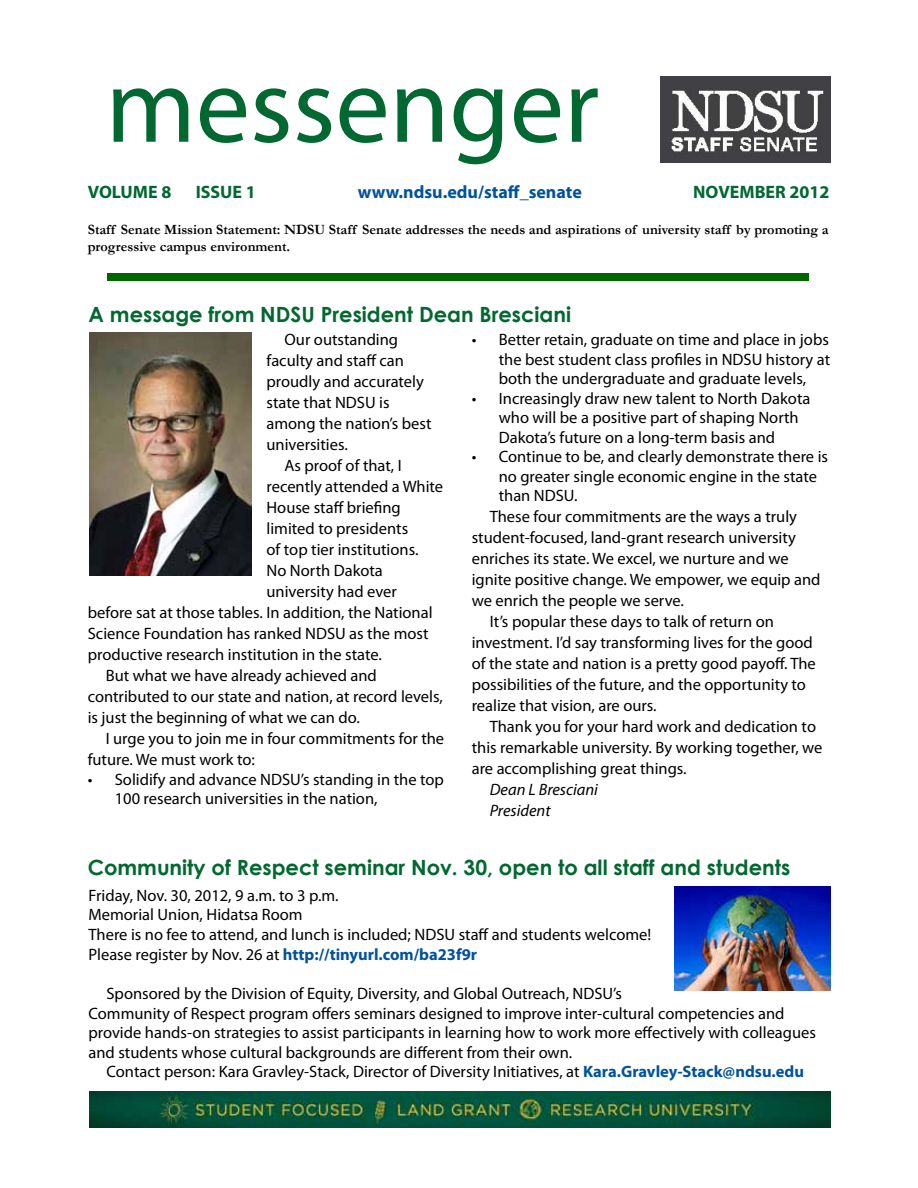
<style>
.page{position:relative;width:918px;height:1188px;background:#fff}
.page>*{position:absolute;margin:0;border:0;box-sizing:border-box;transform-origin:0 0}
.t1{font:108px "Myriad Pro";color:#006830}
.t2{font:700 21px "Century Gothic";color:#006830}
.t3{font:700 18px "Myriad Pro";color:#006830}
.t4{font:700 18px "Myriad Pro";color:#00539b}
.t5{font:16.5px/19.5px "Myriad Pro";color:#000}
.t6{font:italic 16.5px/21px "Myriad Pro";color:#000}
.t7{font:700 14.25px/17.1px "Garamond";color:#000}
.s1{font-weight:700;color:#00539b}
</style>
<div class="page">
<img style="left:661px;top:76px;width:169px;height:87px">
<img style="left:89px;top:1091px;width:741px;height:36px">
<img style="left:90px;top:333px;width:161px;height:243px">
<div style="left:107px;top:273px;width:702px;height:8px;background:#060"></div>
<img style="left:674px;top:886px;width:156px;height:104px">
<h1 class="t1" style="left:106px;top:39px;width:495px">messenger</h1>
<p class="t3" style="left:88px;top:180px;width:85px">VOLUME 8</p>
<p class="t3" style="left:196px;top:180px;width:62px">ISSUE 1</p>
<p class="t4" style="left:358px;top:180px;width:226px">www.ndsu.edu/staff_senate</p>
<p class="t3" style="left:693px;top:180px;width:138px">NOVEMBER 2012</p>
<p class="t7" style="left:88px;top:221px;width:742px">Staff Senate Mission Statement: NDSU Staff Senate addresses the needs and aspirations of university staff by promoting a progressive campus environment.</p>
<p class="t2" style="left:89px;top:298px;width:484px">A message from NDSU President Dean Bresciani</p>
<p class="t5" style="left:285px;top:330px;width:115px">Our outstanding</p>
<p class="t5" style="left:267px;top:351px;width:139px">faculty and staff can</p>
<p class="t5" style="left:267px;top:372px;width:159px">proudly and accurately</p>
<p class="t5" style="left:267px;top:393px;width:125px">state that NDSU is</p>
<p class="t5" style="left:267px;top:414px;width:166px">among the nation’s best</p>
<p class="t5" style="left:267px;top:435px;width:83px">universities.</p>
<p class="t5" style="left:285px;top:456px;width:119px">As proof of that, I</p>
<p class="t5" style="left:267px;top:477px;width:178px">recently attended a White</p>
<p class="t5" style="left:267px;top:498px;width:136px">House staff briefing</p>
<p class="t5" style="left:267px;top:519px;width:143px">limited to presidents</p>
<p class="t5" style="left:267px;top:540px;width:153px">of top tier institutions.</p>
<p class="t5" style="left:267px;top:561px;width:118px">No North Dakota</p>
<p class="t5" style="left:267px;top:582px;width:132px">university had ever</p>
<p class="t5" style="left:88px;top:603px;width:346px">before sat at those tables. In addition, the National</p>
<p class="t5" style="left:88px;top:624px;width:342px">Science Foundation has ranked NDSU as the most</p>
<p class="t5" style="left:88px;top:645px;width:296px">productive research institution in the state.</p>
<p class="t5" style="left:106px;top:666px;width:273px">But what we have already achieved and</p>
<p class="t5" style="left:88px;top:687px;width:357px">contributed to our state and nation, at record levels,</p>
<p class="t5" style="left:88px;top:708px;width:274px">is just the beginning of what we can do.</p>
<p class="t5" style="left:106px;top:729px;width:340px">I urge you to join me in four commitments for the</p>
<p class="t5" style="left:88px;top:750px;width:169px">future. We must work to:</p>
<p class="t5" style="left:115px;top:769px;width:331px;text-indent:-27px">• Solidify and advance NDSU’s standing in the top<br>100 research universities in the nation,</p>
<p class="t5" style="left:499px;top:330px;width:333px;text-align:justify;text-indent:-27px">• Better retain, graduate on time and place in jobs the best student class profiles in NDSU history at both the undergraduate and graduate levels,</p>
<p class="t5" style="left:499px;top:388px;width:313px;text-indent:-27px">• Increasingly draw new talent to North Dakota who will be a positive part of shaping North<br>Dakota’s future on a long-term basis and</p>
<p class="t5" style="left:499px;top:447px;width:331px;text-indent:-27px">• Continue to be, and clearly demonstrate there is no greater single economic engine in the state than NDSU.</p>
<p class="t5" style="left:490px;top:507px;width:309px">These four commitments are the ways a truly</p>
<p class="t5" style="left:472px;top:528px;width:326px">student-focused, land-grant research university</p>
<p class="t5" style="left:472px;top:549px;width:319px">enriches its state. We excel, we nurture and we</p>
<p class="t5" style="left:472px;top:570px;width:350px">ignite positive change. We empower, we equip and</p>
<p class="t5" style="left:472px;top:591px;width:214px">we enrich the people we serve.</p>
<p class="t5" style="left:490px;top:612px;width:286px">It’s popular these days to talk of return on</p>
<p class="t5" style="left:472px;top:633px;width:343px">investment. I’d say transforming lives for the good</p>
<p class="t5" style="left:472px;top:654px;width:346px">of the state and nation is a pretty good payoff. The</p>
<p class="t5" style="left:472px;top:675px;width:336px">possibilities of the future, and the opportunity to</p>
<p class="t5" style="left:472px;top:696px;width:186px">realize that vision, are ours.</p>
<p class="t5" style="left:490px;top:717px;width:328px">Thank you for your hard work and dedication to</p>
<p class="t5" style="left:472px;top:738px;width:352px">this remarkable university. By working together, we</p>
<p class="t5" style="left:472px;top:759px;width:216px">are accomplishing great things.</p>
<p class="t6" style="left:490px;top:779px;width:110px">Dean L Bresciani<br>President</p>
<p class="t2" style="left:88px;top:852px;width:704px">Community of Respect seminar Nov. 30, open to all staff and students</p>
<p class="t5" style="left:88px;top:885px;width:564px">Friday, Nov. 30, 2012, 9 a.m. to 3 p.m.<br>Memorial Union, Hidatsa Room<br>There is no fee to attend, and lunch is included; NDSU staff and students welcome!<br>Please register by Nov. 26 at <span class="s1">http://tinyurl.com/ba23f9r</span></p>
<p class="t5" style="left:88px;top:984px;width:729px;text-indent:18px">Sponsored by the Division of Equity, Diversity, and Global Outreach, NDSU’s<br>Community of Respect program offers seminars designed to improve inter-cultural competencies and provide hands-on strategies to assist participants in learning how to work more effectively with colleagues and students whose cultural backgrounds are different from their own.</p>
<p class="t5" style="left:107px;top:1062px;width:699px">Contact person: Kara Gravley-Stack, Director of Diversity Initiatives, at <span class="s1">Kara.Gravley-Stack@ndsu.edu</span></p>
</div>
